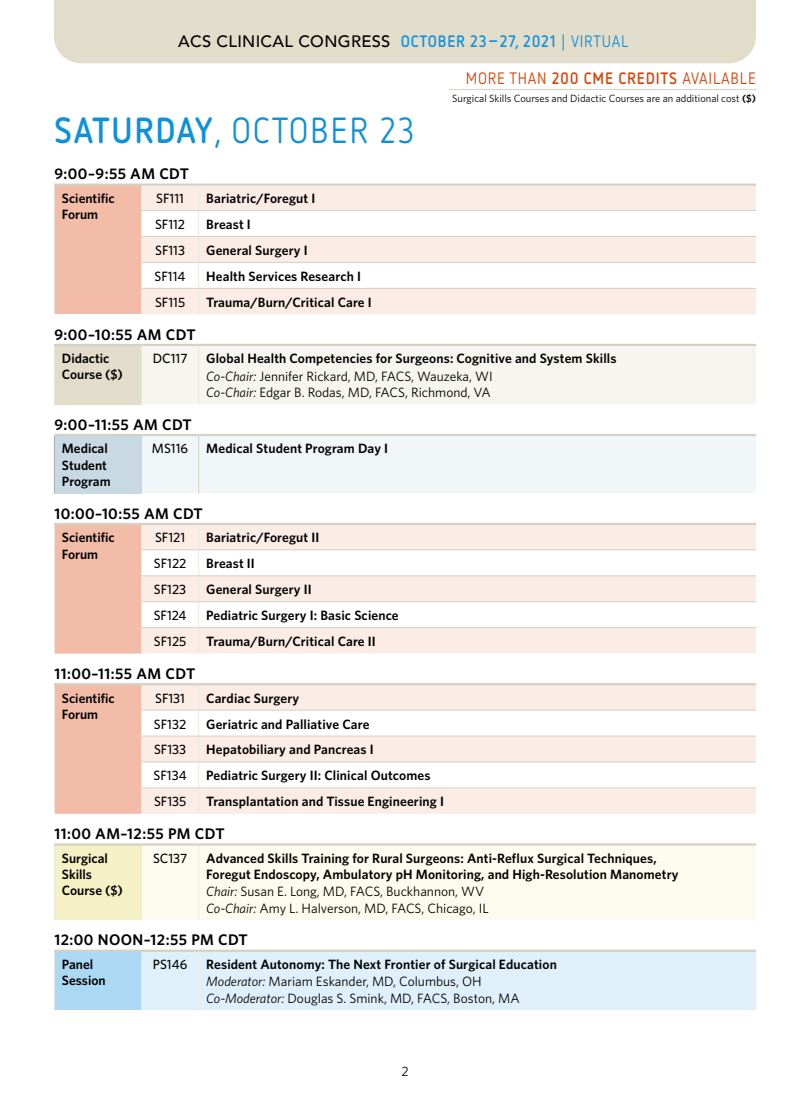
<style>
.page{position:relative;width:810px;height:1107px;background:#fff}
.page>*{position:absolute;margin:0;border:0;box-sizing:border-box;transform-origin:0 0}
.t1{font:36.3px "Netto Pro";letter-spacing:.05em;color:#0f90db;scale:.92 1}
.t2{font:500 16.5px "Avenir";letter-spacing:.02em;color:#000}
.t3{font:16.5px "Netto Pro";letter-spacing:.05em;color:#db4105;scale:.92 1}
.t4{font:600 15.3px "Whitney";letter-spacing:.03em;color:#000}
.t5{font:600 13.5px/16.2px "Whitney";letter-spacing:.01em;color:#000}
.t6{font:13.5px/16.8px "Whitney";color:#000}
.t7{font:500 13.5px "Whitney";color:#000}
.t8{font:10.5px "Whitney";color:#000}
.s1{font-family:"Netto Pro";font-weight:700;color:#0f90db}
.s2{font-family:"Netto Pro";font-weight:400;color:#0f90db}
.s3{font-weight:700}
.s4{font-weight:600}
.s5{font-style:italic}
.s6{font-weight:400;font-style:italic}
.s7{font-weight:400}
</style>
<div class="page">
<div style="left:54px;top:0;width:702px;height:63px;background:#e2ddcb"></div>
<hr style="left:449px;top:89px;width:307px;height:1px;background:#d3d2c4">
<div style="left:54px;top:185px;width:87px;height:129px;background:#f3bca8"></div>
<svg style="left:141px;top:186px;width:615px;height:628px"></svg>
<div style="left:199px;top:185px;width:557px;height:26px;background:#fbece6"></div>
<div style="left:199px;top:211px;width:557px;height:26px;background:#fff"></div>
<div style="left:54px;top:345px;width:87px;height:59px;background:#e2ddcb"></div>
<div style="left:142px;top:346px;width:614px;height:58px;background:#f7f5f0"></div>
<div style="left:54px;top:435px;width:87px;height:58px;background:#c9d9e3"></div>
<div style="left:142px;top:436px;width:614px;height:57px;background:#f1f6f8"></div>
<div style="left:54px;top:844px;width:87px;height:76px;background:#f5f1c5"></div>
<div style="left:142px;top:846px;width:614px;height:74px;background:#fcfbed"></div>
<div style="left:54px;top:951px;width:87px;height:59px;background:#abd8f3"></div>
<div style="left:142px;top:952px;width:614px;height:58px;background:#e0f0fa"></div>
<svg style="left:198px;top:186px;width:1px;height:128px"></svg>
<hr style="left:141px;top:346px;width:1px;height:58px;background:#e9e9e1">
<hr style="left:198px;top:346px;width:1px;height:58px;background:#e9e9e1">
<svg style="left:198px;top:525px;width:1px;height:129px"></svg>
<hr style="left:141px;top:846px;width:1px;height:74px;background:#e9e9e1">
<hr style="left:198px;top:846px;width:1px;height:74px;background:#e9e9e1">
<hr style="left:141px;top:952px;width:1px;height:58px;background:#e9e9e1">
<hr style="left:198px;top:952px;width:1px;height:58px;background:#e9e9e1">
<hr style="left:142px;top:210px;width:57px;height:1px;background:#d3d2c4">
<hr style="left:199px;top:210px;width:557px;height:1px;background:#d3d2c4">
<hr style="left:142px;top:236px;width:57px;height:1px;background:#d3d2c4">
<hr style="left:199px;top:236px;width:557px;height:1px;background:#d3d2c4">
<hr style="left:142px;top:262px;width:57px;height:1px;background:#d3d2c4">
<hr style="left:199px;top:262px;width:557px;height:1px;background:#d3d2c4">
<hr style="left:142px;top:288px;width:57px;height:1px;background:#d3d2c4">
<hr style="left:199px;top:288px;width:557px;height:1px;background:#d3d2c4">
<hr style="left:142px;top:550px;width:57px;height:1px;background:#d3d2c4">
<hr style="left:199px;top:550px;width:557px;height:1px;background:#d3d2c4">
<hr style="left:142px;top:575px;width:57px;height:1px;background:#d3d2c4">
<hr style="left:199px;top:575px;width:557px;height:1px;background:#d3d2c4">
<hr style="left:142px;top:601px;width:57px;height:1px;background:#d3d2c4">
<hr style="left:199px;top:601px;width:557px;height:1px;background:#d3d2c4">
<hr style="left:142px;top:627px;width:57px;height:1px;background:#d3d2c4">
<hr style="left:199px;top:627px;width:557px;height:1px;background:#d3d2c4">
<hr style="left:142px;top:710px;width:57px;height:1px;background:#d3d2c4">
<hr style="left:199px;top:710px;width:557px;height:1px;background:#d3d2c4">
<hr style="left:142px;top:736px;width:57px;height:1px;background:#d3d2c4">
<hr style="left:199px;top:736px;width:557px;height:1px;background:#d3d2c4">
<hr style="left:142px;top:762px;width:57px;height:1px;background:#d3d2c4">
<hr style="left:199px;top:762px;width:557px;height:1px;background:#d3d2c4">
<hr style="left:142px;top:788px;width:57px;height:1px;background:#d3d2c4">
<hr style="left:199px;top:788px;width:557px;height:1px;background:#d3d2c4">
<svg style="left:198px;top:685px;width:1px;height:129px"></svg>
<hr style="left:141px;top:436px;width:1px;height:57px;background:#d3d2c4">
<hr style="left:198px;top:436px;width:1px;height:57px;background:#d3d2c4">
<hr style="left:54px;top:346px;width:1px;height:58px;background:#e9e9e1">
<hr style="left:54px;top:846px;width:1px;height:74px;background:#e9e9e1">
<hr style="left:54px;top:952px;width:1px;height:58px;background:#e9e9e1">
<hr style="left:54px;top:436px;width:1px;height:57px;background:#a7a9ac">
<hr style="left:54px;top:344px;width:87px;height:2px;background:#d3d2c4">
<hr style="left:141px;top:344px;width:58px;height:2px;background:#d3d2c4">
<hr style="left:199px;top:344px;width:557px;height:2px;background:#d3d2c4">
<hr style="left:54px;top:434px;width:87px;height:2px;background:#d3d2c4">
<hr style="left:141px;top:434px;width:58px;height:2px;background:#d3d2c4">
<hr style="left:199px;top:434px;width:557px;height:2px;background:#d3d2c4">
<hr style="left:141px;top:523px;width:58px;height:2px;background:#d3d2c4">
<hr style="left:199px;top:523px;width:557px;height:2px;background:#d3d2c4">
<hr style="left:141px;top:683px;width:58px;height:2px;background:#d3d2c4">
<hr style="left:199px;top:683px;width:557px;height:2px;background:#d3d2c4">
<hr style="left:54px;top:843px;width:87px;height:3px;background:#d3d2c4">
<hr style="left:141px;top:843px;width:58px;height:3px;background:#d3d2c4">
<hr style="left:199px;top:843px;width:557px;height:3px;background:#d3d2c4">
<hr style="left:54px;top:950px;width:87px;height:2px;background:#d3d2c4">
<hr style="left:141px;top:950px;width:58px;height:2px;background:#d3d2c4">
<hr style="left:199px;top:950px;width:557px;height:2px;background:#d3d2c4">
<svg style="left:54px;top:186px;width:1px;height:128px"></svg>
<svg style="left:141px;top:186px;width:1px;height:128px"></svg>
<hr style="left:54px;top:523px;width:87px;height:2px;background:#d3d2c4">
<svg style="left:54px;top:525px;width:88px;height:289px;background:#f3c3b2"></svg>
<hr style="left:54px;top:184px;width:87px;height:2px;background:#d3d2c4">
<hr style="left:141px;top:184px;width:58px;height:2px;background:#d3d2c4">
<hr style="left:199px;top:184px;width:557px;height:2px;background:#d3d2c4">
<p class="t2" style="left:178px;top:26px;width:452px">ACS CLINICAL CONGRESS <span class="s1">OCTOBER 23–27, 2021</span> <span class="s2">| VIRTUAL</span></p>
<p class="t3" style="left:466px;top:68px;width:317px">MORE THAN <span class="s3">200 CME CREDITS</span> AVAILABLE</p>
<p class="t8" style="left:452px;top:92px;width:305px">Surgical Skills Courses and Didactic Courses are an additional cost <span class="s4">($)</span></p>
<h1 class="t1" style="left:55px;top:107px;width:393px"><span class="s3">SATURDAY</span>, OCTOBER 23</h1>
<p class="t4" style="left:54px;top:164px;width:136px">9:00–9:55 AM CDT</p>
<p class="t5" style="left:62px;top:190px;width:54px">Scientific<br>Forum</p>
<p class="t7" style="left:156px;top:189px;width:29px">SF111</p>
<p class="t5" style="left:206px;top:190px;width:111px">Bariatric/Foregut I</p>
<p class="t7" style="left:155px;top:215px;width:32px">SF112</p>
<p class="t5" style="left:206px;top:216px;width:46px">Breast I</p>
<p class="t7" style="left:155px;top:241px;width:31px">SF113</p>
<p class="t5" style="left:206px;top:242px;width:103px">General Surgery I</p>
<p class="t7" style="left:155px;top:267px;width:32px">SF114</p>
<p class="t5" style="left:206px;top:268px;width:156px">Health Services Research I</p>
<p class="t7" style="left:155px;top:293px;width:32px">SF115</p>
<p class="t5" style="left:206px;top:294px;width:167px">Trauma/Burn/Critical Care I</p>
<p class="t4" style="left:54px;top:324px;width:143px">9:00–10:55 AM CDT</p>
<p class="t5" style="left:62px;top:350px;width:63px">Didactic<br>Course ($)</p>
<p class="t7" style="left:153px;top:350px;width:36px">DC117</p>
<p class="t6" style="left:206px;top:350px;width:412px"><span class="s4">Global Health Competencies for Surgeons: Cognitive and System Skills<br></span><span class="s5">Co-Chair:</span> Jennifer Rickard, MD, FACS, Wauzeka, WI<br><span class="s5">Co-Chair:</span> Edgar B. Rodas, MD, FACS, Richmond, VA</p>
<p class="t4" style="left:54px;top:414px;width:139px">9:00–11:55 AM CDT</p>
<p class="t5" style="left:62px;top:440px;width:50px">Medical<br>Student<br>Program</p>
<p class="t7" style="left:152px;top:440px;width:38px">MS116</p>
<p class="t5" style="left:206px;top:440px;width:183px">Medical Student Program Day I</p>
<p class="t4" style="left:54px;top:503px;width:150px">10:00–10:55 AM CDT</p>
<p class="t5" style="left:62px;top:529px;width:54px">Scientific<br>Forum</p>
<p class="t7" style="left:155px;top:529px;width:32px">SF121</p>
<p class="t5" style="left:206px;top:529px;width:115px">Bariatric/Foregut II</p>
<p class="t7" style="left:154px;top:555px;width:34px">SF122</p>
<p class="t5" style="left:206px;top:555px;width:50px">Breast II</p>
<p class="t7" style="left:154px;top:581px;width:34px">SF123</p>
<p class="t5" style="left:206px;top:581px;width:107px">General Surgery II</p>
<p class="t7" style="left:154px;top:606px;width:34px">SF124</p>
<p class="t5" style="left:206px;top:607px;width:194px">Pediatric Surgery I: Basic Science</p>
<p class="t7" style="left:154px;top:632px;width:34px">SF125</p>
<p class="t5" style="left:206px;top:633px;width:171px">Trauma/Burn/Critical Care II</p>
<p class="t4" style="left:54px;top:663px;width:142px">11:00–11:55 AM CDT</p>
<p class="t5" style="left:62px;top:690px;width:54px">Scientific<br>Forum</p>
<p class="t7" style="left:155px;top:689px;width:31px">SF131</p>
<p class="t5" style="left:206px;top:690px;width:95px">Cardiac Surgery</p>
<p class="t7" style="left:154px;top:715px;width:34px">SF132</p>
<p class="t5" style="left:206px;top:715px;width:165px">Geriatric and Palliative Care</p>
<p class="t7" style="left:154px;top:741px;width:34px">SF133</p>
<p class="t5" style="left:206px;top:741px;width:169px">Hepatobiliary and Pancreas I</p>
<p class="t7" style="left:154px;top:767px;width:35px">SF134</p>
<p class="t5" style="left:206px;top:767px;width:226px">Pediatric Surgery II: Clinical Outcomes</p>
<p class="t7" style="left:154px;top:793px;width:34px">SF135</p>
<p class="t5" style="left:206px;top:793px;width:239px">Transplantation and Tissue Engineering I</p>
<p class="t4" style="left:54px;top:824px;width:172px">11:00 AM–12:55 PM CDT</p>
<p class="t5" style="left:62px;top:850px;width:63px">Surgical<br>Skills<br>Course ($)</p>
<p class="t7" style="left:153px;top:849px;width:36px">SC137</p>
<p class="t5" style="left:206px;top:850px;width:474px">Advanced Skills Training for Rural Surgeons: Anti-Reflux Surgical Techniques, Foregut Endoscopy, Ambulatory pH Monitoring, and High-Resolution Manometry <span class="s6">Chair:</span> <span class="s7">Susan E. Long, MD, FACS, Buckhannon, WV<br></span><span class="s6">Co-Chair:</span> <span class="s7">Amy L. Halverson, MD, FACS, Chicago, IL</span></p>
<p class="t4" style="left:54px;top:930px;width:195px">12:00 NOON–12:55 PM CDT</p>
<p class="t5" style="left:62px;top:956px;width:45px">Panel<br>Session</p>
<p class="t7" style="left:153px;top:955px;width:36px">PS146</p>
<p class="t6" style="left:206px;top:956px;width:352px"><span class="s4">Resident Autonomy: The Next Frontier of Surgical Education<br></span><span class="s5">Moderator:</span> Mariam Eskander, MD, Columbus, OH<br><span class="s5">Co-Moderator:</span> Douglas S. Smink, MD, FACS, Boston, MA</p>
<p class="t6" style="left:401px;top:1063px;width:9px">2</p>
</div>
